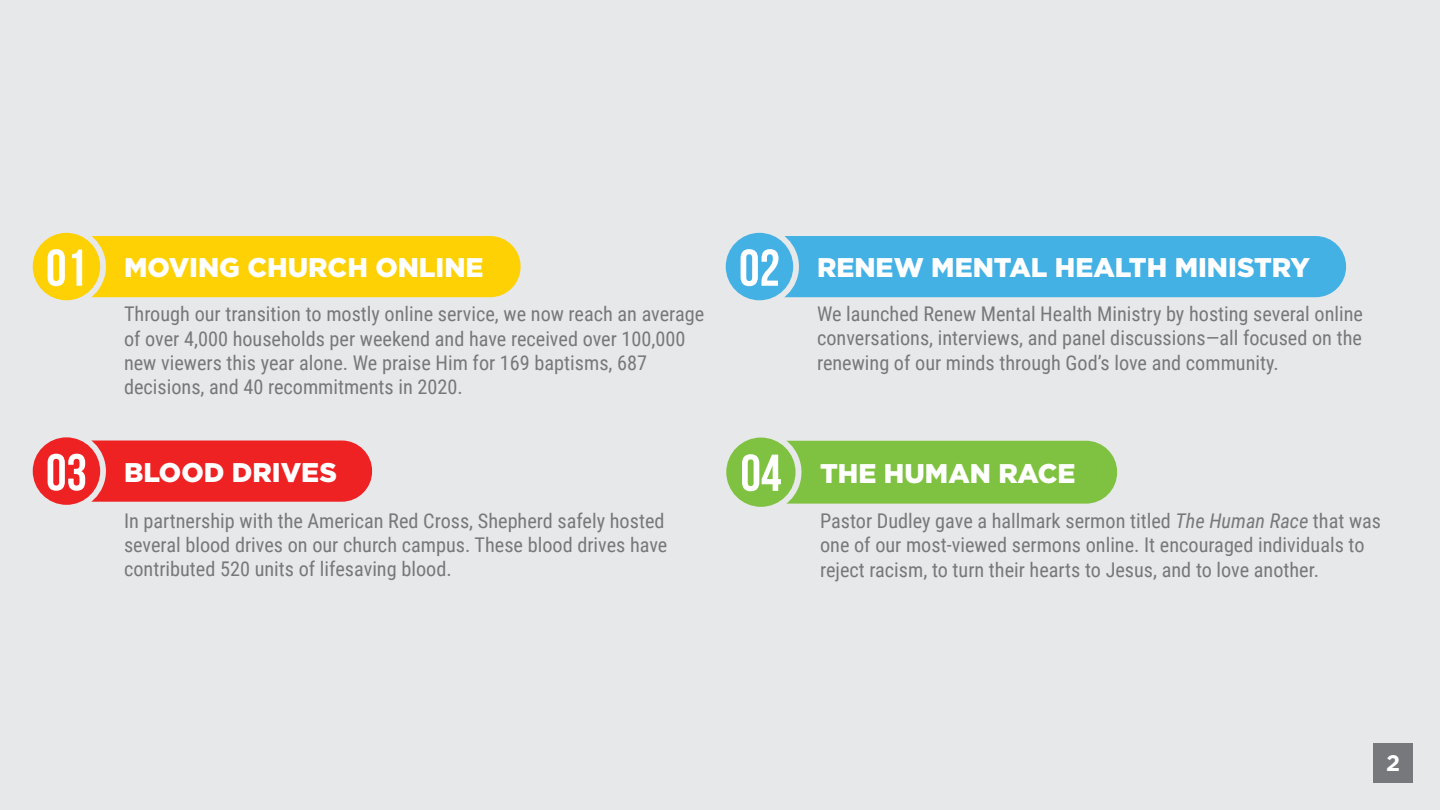
<style>
.page{position:relative;width:1440px;height:810px;background:#fff}
.page>*{position:absolute;margin:0;border:0;box-sizing:border-box;transform-origin:0 0}
.t1{font:700 51.75px "Bebas Neue";color:#fff}
.t2{font:900 27px "Gotham";color:#fff}
.t3{font:700 22.5px "Gotham";color:#fff}
.t4{font:20.25px/24.3px "Roboto Condensed";color:#76787b}
.s1{font-style:italic}
</style>
<div class="page">
<div style="left:1px;top:1px;width:1439px;height:809px;background:#e7e8e9"></div>
<div style="left:1373px;top:743px;width:40px;height:40px;background:#76787b"></div>
<div style="left:92px;top:236px;width:429px;height:61px;background:#fed105"></div>
<div style="left:27px;top:227px;width:79px;height:79px;background:#e7e8e9;border-radius:50%"></div>
<div style="left:33px;top:233px;width:67px;height:67px;background:#fed105;border-radius:50%"></div>
<div style="left:785px;top:236px;width:561px;height:61px;background:#44b1e5"></div>
<div style="left:720px;top:227px;width:79px;height:79px;background:#e7e8e9;border-radius:50%"></div>
<div style="left:726px;top:233px;width:67px;height:67px;background:#44b1e5;border-radius:50%"></div>
<div style="left:92px;top:441px;width:280px;height:61px;background:#ee2123"></div>
<div style="left:27px;top:432px;width:79px;height:79px;background:#e7e8e9;border-radius:50%"></div>
<div style="left:33px;top:437px;width:67px;height:68px;background:#ee2123;border-radius:50%"></div>
<div style="left:787px;top:441px;width:330px;height:63px;background:#7fc241"></div>
<div style="left:720px;top:432px;width:81px;height:81px;background:#e7e8e9;border-radius:50%"></div>
<div style="left:726px;top:438px;width:70px;height:69px;background:#7fc241;border-radius:50%"></div>
<p class="t1" style="left:46px;top:240px;width:42px">01</p>
<p class="t2" style="left:124px;top:249px;width:361px">MOVING CHURCH ONLINE</p>
<p class="t1" style="left:739px;top:240px;width:42px">02</p>
<p class="t1" style="left:46px;top:444px;width:42px">03</p>
<p class="t4" style="left:124px;top:301px;width:582px">Through our transition to mostly online service, we now reach an average of over 4,000 households per weekend and have received over 100,000 new viewers this year alone. We praise Him for 169 baptisms, 687 decisions, and 40 recommitments in 2020.</p>
<p class="t2" style="left:124px;top:454px;width:214px">BLOOD DRIVES</p>
<p class="t1" style="left:740px;top:445px;width:42px">04</p>
<p class="t4" style="left:124px;top:508px;width:545px">In partnership with the American Red Cross, Shepherd safely hosted several blood drives on our church campus. These blood drives have contributed 520 units of lifesaving blood.</p>
<p class="t2" style="left:817px;top:249px;width:495px">RENEW MENTAL HEALTH MINISTRY</p>
<p class="t4" style="left:817px;top:301px;width:548px;text-align:justify">We launched Renew Mental Health Ministry by hosting several online conversations, interviews, and panel discussions—all focused on the renewing of our minds through God’s love and community.</p>
<p class="t2" style="left:820px;top:454px;width:257px">THE HUMAN RACE</p>
<p class="t4" style="left:820px;top:508px;width:563px">Pastor Dudley gave a hallmark sermon titled <span class="s1">The Human Race</span> that was one of our most-viewed sermons online. It encouraged individuals to reject racism, to turn their hearts to Jesus, and to love another.</p>
<p class="t3" style="left:1386px;top:748px;width:16px">2</p>
</div>
